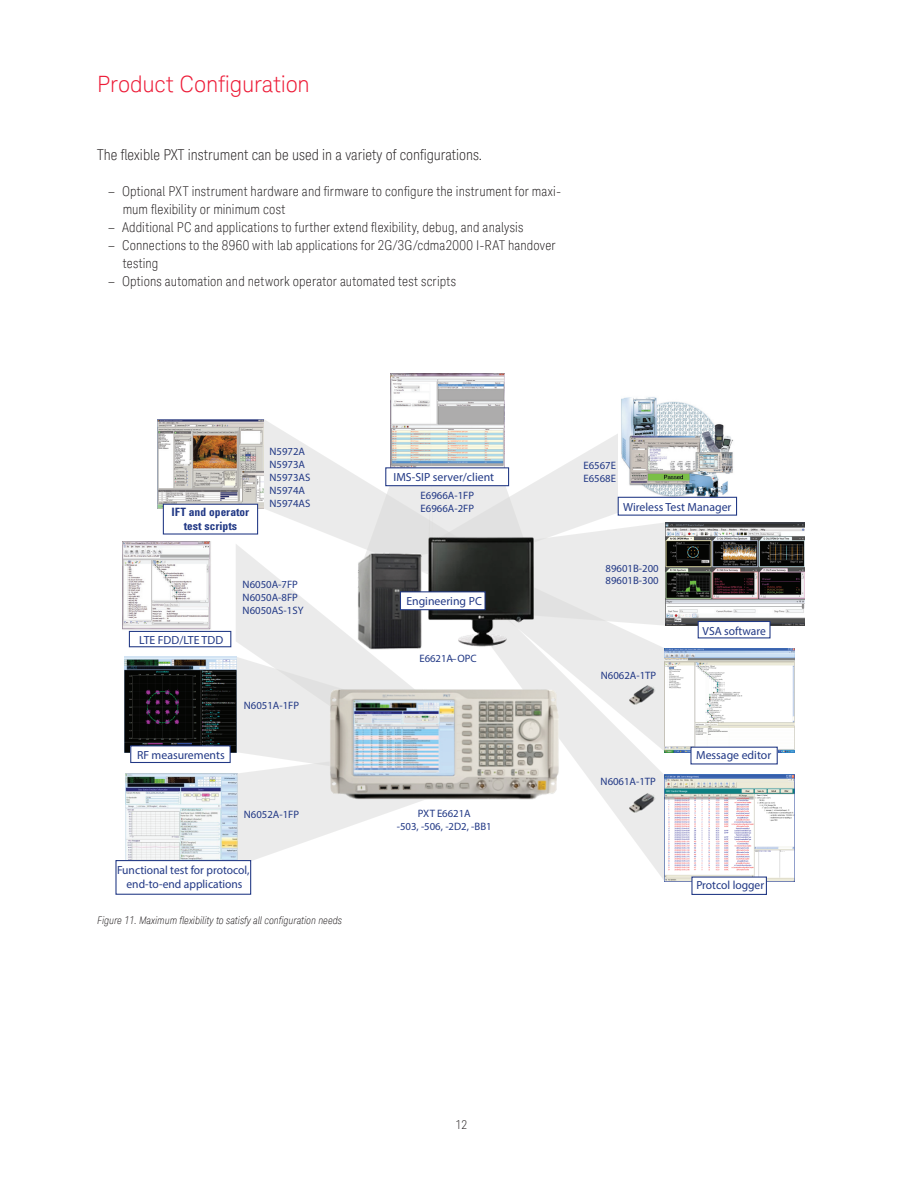
<style>
.page{position:relative;width:918px;height:1188px;background:#fff}
.page>*{position:absolute;margin:0;border:0;box-sizing:border-box;transform-origin:0 0}
.t1{font:300 22.5px "Keysight Sans";letter-spacing:-.005em;color:#ed1a36}
.t2{font:300 condensed 15px "Keysight Sans";color:#231f20}
.t3{font:300 condensed 13.5px/18px "Keysight Sans";letter-spacing:.015em;color:#231f20}
.t4{font:300 condensed 12px "Keysight Sans";color:#231f20}
.t5{font:700 11.85px/14.1px "Agilent Cond TT";color:#213885;text-align:center}
.t6{font:700 11.85px/14.1px "Agilent Condensed CFF";color:#213885;text-align:center}
.t7{font:italic 700 10.8px/12.9px "Agilent Cond TT";color:#213885}
.t8{font:italic 300 condensed 10.5px "Keysight Sans";color:#231f20}
.s1{font-stretch:normal}
</style>
<div class="page">
<img style="left:123px;top:541px;width:109px;height:107px">
<img style="left:390px;top:374px;width:114px;height:45px">
<svg style="left:430px;top:381px;width:75px;height:38px;background:#bbbdc1"></svg>
<img style="left:124px;top:657px;width:112px;height:96px">
<img style="left:665px;top:648px;width:130px;height:104px">
<img style="left:126px;top:773px;width:111px;height:87px">
<img style="left:157px;top:419px;width:107px;height:90px">
<svg style="left:496px;top:626px;width:168px;height:254px;fill:#ebebeb"></svg>
<svg style="left:264px;top:419px;width:402px;height:207px"></svg>
<svg style="left:236px;top:544px;width:178px;height:238px"></svg>
<svg style="left:237px;top:657px;width:265px;height:209px"></svg>
<img style="left:627px;top:682px;width:33px;height:26px">
<img style="left:323px;top:675px;width:243px;height:138px">
<img style="left:414px;top:532px;width:136px;height:120px">
<div style="left:400px;top:592px;width:85px;height:18px;background:#fff"></div>
<div style="left:400px;top:591px;width:86px;height:19px;border:1px solid #213885"></div>
<div style="left:386px;top:468px;width:123px;height:18px;background:#fff"></div>
<div style="left:385px;top:467px;width:124px;height:19px;border:1px solid #213885"></div>
<div style="left:691px;top:747px;width:86px;height:17px;background:#fff"></div>
<div style="left:131px;top:746px;width:99px;height:16px;background:#fff"></div>
<div style="left:130px;top:745px;width:101px;height:18px;border:1px solid #213885"></div>
<div style="left:116px;top:861px;width:135px;height:33px;background:#fff"></div>
<div style="left:115px;top:860px;width:136px;height:35px;border:1px solid #213885"></div>
<img style="left:664px;top:775px;width:130px;height:106px">
<img style="left:627px;top:790px;width:32px;height:26px">
<div style="left:692px;top:877px;width:74px;height:17px;background:#fff"></div>
<div style="left:691px;top:877px;width:76px;height:18px;border:1px solid #213885"></div>
<div style="left:163px;top:504px;width:95px;height:30px;background:#fff"></div>
<div style="left:163px;top:504px;width:95px;height:31px;border:1px solid #213885"></div>
<img style="left:666px;top:522px;width:139px;height:104px">
<div style="left:698px;top:621px;width:72px;height:17px;background:#fff"></div>
<div style="left:698px;top:621px;width:73px;height:17px;border:1px solid #213885"></div>
<div style="left:129px;top:631px;width:102px;height:16px;background:#fff"></div>
<div style="left:129px;top:631px;width:102px;height:16px;border:1px solid #213885"></div>
<img style="left:619px;top:397px;width:117px;height:100px">
<div style="left:618px;top:497px;width:119px;height:18px;background:#fff"></div>
<div style="left:618px;top:497px;width:119px;height:19px;border:1px solid #213885"></div>
<hr style="left:360px;top:694px;width:22px;height:4px;background:#dbd7cd">
<h1 class="t1" style="left:97px;top:71px;width:214px">Product Configuration</h1>
<p class="t2" style="left:97px;top:146px;width:387px">The flexible PXT instrument can be used in a variety of configurations.</p>
<p class="t3" style="left:123px;top:182px;width:440px;text-indent:-15px"><span class="s1">–</span> Optional PXT instrument hardware and firmware to configure the instrument for maxi&shy;mum flexibility or minimum cost</p>
<p class="t3" style="left:108px;top:218px;width:417px"><span class="s1">–</span> Additional PC and applications to further extend flexibility, debug, and analysis</p>
<p class="t3" style="left:123px;top:236px;width:434px;text-indent:-15px"><span class="s1">–</span> Connections to the 8960 with lab applications for 2G/3G/cdma2000 I-RAT handover testing</p>
<p class="t3" style="left:108px;top:272px;width:350px"><span class="s1">–</span> Options automation and network operator automated test scripts</p>
<p class="t6" style="left:172px;top:504px;width:79px">IFT and operator test scripts</p>
<p class="t7" style="left:269px;top:445px;width:42px">N5972A<br>N5973A<br>N5973AS<br>N5974A<br>N5974AS</p>
<p class="t5" style="left:139px;top:632px;width:86px">LTE FDD/LTE TDD</p>
<p class="t7" style="left:243px;top:578px;width:62px">N6050A-7FP<br>N6050A-8FP<br>N6050AS-1SY</p>
<p class="t7" style="left:244px;top:699px;width:57px">N6051A-1FP</p>
<p class="t5" style="left:394px;top:470px;width:102px">IMS-SIP server/client</p>
<p class="t7" style="left:421px;top:489px;width:55px">E6966A-1FP<br>E6966A-2FP</p>
<p class="t5" style="left:406px;top:594px;width:77px">Engineering PC</p>
<p class="t7" style="left:420px;top:652px;width:59px">E6621A–OPC</p>
<p class="t7" style="left:583px;top:459px;width:34px">E6567E<br>E6568E</p>
<p class="t5" style="left:623px;top:500px;width:110px">Wireless Test Manager</p>
<p class="t7" style="left:606px;top:561px;width:55px">89601B-200<br>89601B-300</p>
<p class="t7" style="left:601px;top:669px;width:57px">N6062A-1TP</p>
<p class="t5" style="left:703px;top:623px;width:65px">VSA software</p>
<p class="t5" style="left:137px;top:748px;width:89px">RF measurements</p>
<p class="t5" style="left:696px;top:748px;width:77px">Message editor</p>
<p class="t7" style="left:244px;top:807px;width:57px">N6052A-1FP</p>
<p class="t5" style="left:117px;top:863px;width:134px">Functional test for protocol, end-to-end applications</p>
<p class="t8" style="left:97px;top:914px;width:246px">Figure 11. Maximum flexibility to satisfy all configuration needs</p>
<p class="t7" style="left:397px;top:807px;width:96px;text-align:center">PXT E6621A<br>-503, -506, -2D2, -BB1</p>
<p class="t4" style="left:456px;top:1118px;width:13px">12</p>
<p class="t7" style="left:600px;top:775px;width:57px">N6061A-1TP</p>
<p class="t5" style="left:696px;top:878px;width:69px">Protcol logger</p>
</div>
